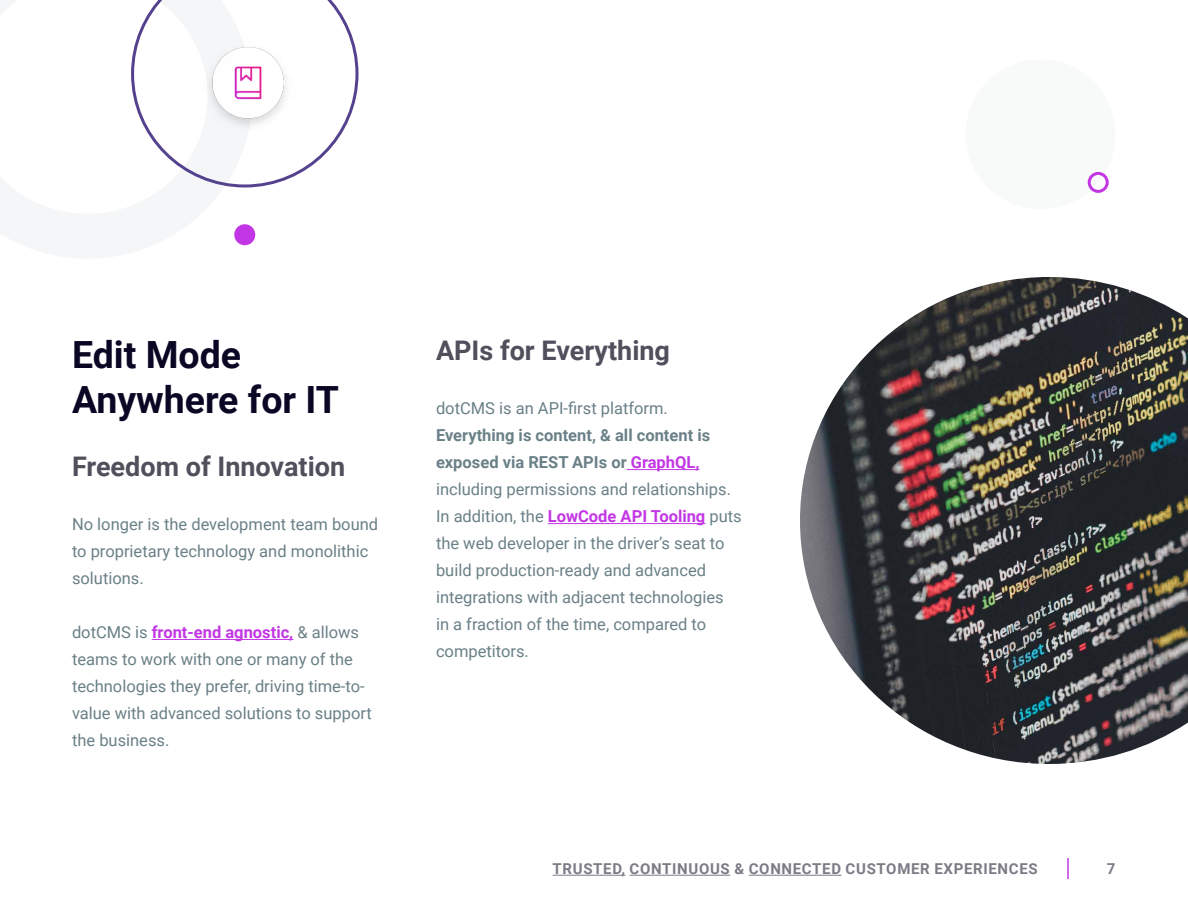
<style>
.page{position:relative;width:1188px;height:918px;background:#fff}
.page>*{position:absolute;margin:0;border:0;box-sizing:border-box;transform-origin:0 0}
.t1{font:700 37.5px/45px "Roboto";color:#0a0725}
.t2{font:700 27px "Roboto";color:#524e5c}
.t3{font:16.5px/27px "Roboto";color:#6a8087}
.t4{font:700 15px "Roboto";letter-spacing:.045em;color:#7e7a86}
.s1{font-weight:700;color:#c336e5}
.s2{font-weight:700}
</style>
<div class="page">
<hr style="left:1067px;top:858px;width:2px;height:21px;background:#c336e5">
<hr style="left:553px;top:875px;width:72px;height:1px;background:#7e7a86">
<hr style="left:630px;top:875px;width:100px;height:1px;background:#7e7a86">
<hr style="left:749px;top:875px;width:92px;height:1px;background:#7e7a86">
<hr style="left:152px;top:639px;width:141px;height:1px;background:#c336e5">
<hr style="left:627px;top:469px;width:73px;height:1px;background:#c336e5">
<hr style="left:548px;top:523px;width:157px;height:1px;background:#c336e5">
<div style="left:234px;top:224px;width:21px;height:21px;background:#c336e5;border-radius:50%"></div>
<svg style="left:131px;top:0;width:227px;height:188px"></svg>
<img style="left:199px;top:38px;width:98px;height:98px">
<img style="left:800px;top:277px;width:388px;height:487px">
<div style="left:966px;top:59px;width:149px;height:150px;background:#f8f9f9;border-radius:50%"></div>
<div style="left:1088px;top:172px;width:21px;height:21px;border:3px solid #c336e5;border-radius:50%"></div>
<h1 class="t1" style="left:72px;top:331px;width:269px">Edit Mode<br>Anywhere for IT</h1>
<h2 class="t2" style="left:72px;top:448px;width:275px">Freedom of Innovation</h2>
<p class="t3" style="left:72px;top:510px;width:308px">No longer is the development team bound to proprietary technology and monolithic solutions.</p>
<p class="t3" style="left:72px;top:618px;width:301px">dotCMS is <span class="s1">front-end agnostic,</span> &amp; allows teams to work with one or many of the technologies they prefer, driving time-to&shy;value with advanced solutions to support the business.</p>
<h2 class="t2" style="left:436px;top:332px;width:236px">APIs for Everything</h2>
<p class="t3" style="left:436px;top:394px;width:233px">dotCMS is an API-first platform.</p>
<p class="t3" style="left:436px;top:421px;width:307px"><span class="s2">Everything is content, &amp; all content is exposed via REST APIs or</span> <span class="s1">GraphQL, </span>including permissions and relationships.<br>In addition, the <span class="s1">LowCode API Tooling</span> puts the web developer in the driver’s seat to build production-ready and advanced integrations with adjacent technologies<br>in a fraction of the time, compared to competitors.</p>
<p class="t4" style="left:553px;top:858px;width:487px">TRUSTED, CONTINUOUS &amp; CONNECTED CUSTOMER EXPERIENCES</p>
<p class="t4" style="left:1107px;top:858px;width:10px">7</p>
</div>
